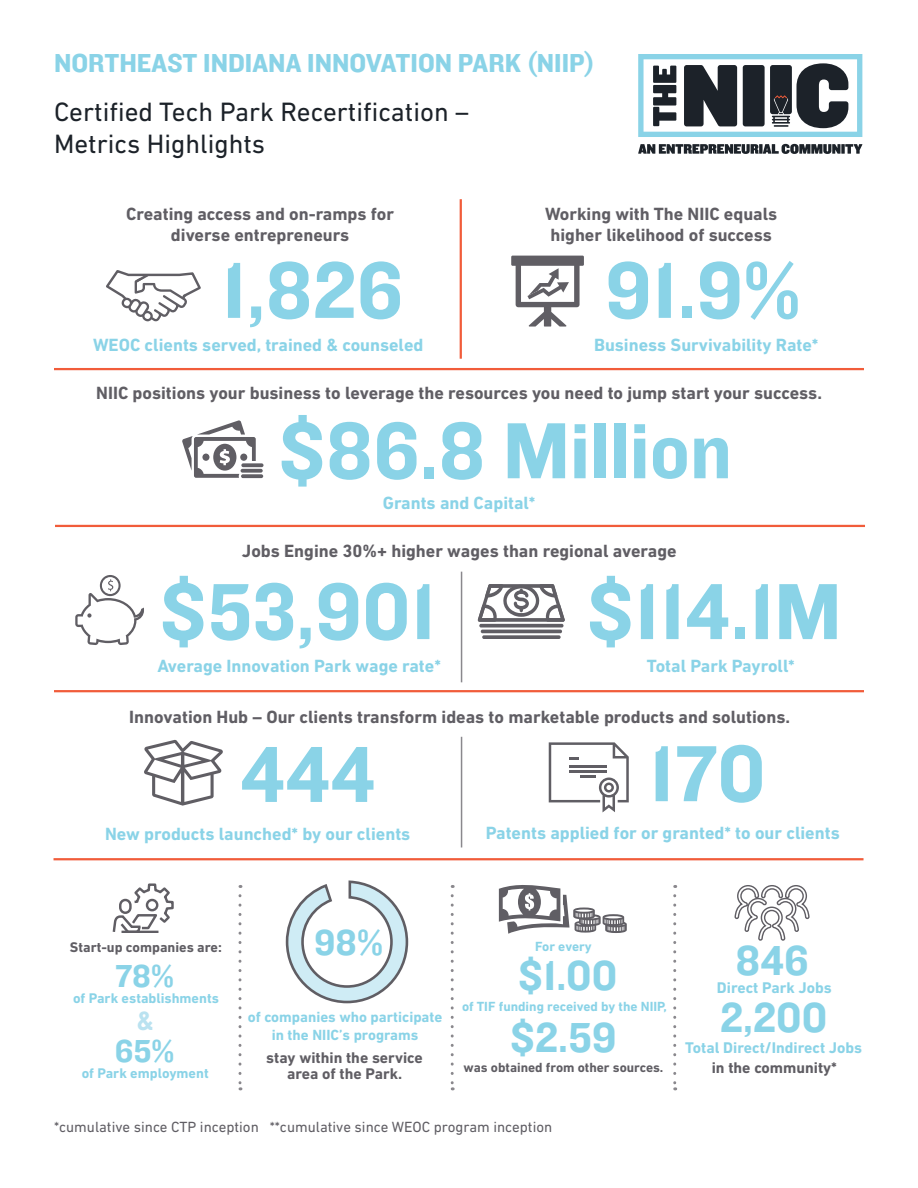
<style>
.page{position:relative;width:918px;height:1188px;background:#fff}
.page>*{position:absolute;margin:0;border:0;box-sizing:border-box;transform-origin:0 0}
.t1{font:82.5px "Knockout HTF51 Middleweight";color:#8ad3e7}
.t2{font:43.5px "Knockout HTF51 Middleweight";color:#8ad3e7}
.t3{font:37.5px "Knockout HTF51 Middleweight";color:#8ad3e7}
.t4{font:33px "Knockout HTF51 Middleweight";color:#8ad3e7}
.t5{font:27px "DIN Next LT Pro";color:#1c2229}
.t6{font:27px "Knockout HTF51 Middleweight";color:#8ad3e7}
.t7{font:700 27px "DIN Next LT Pro";color:#bae2f0}
.t8{font:700 18px/21px "DIN Next LT Pro";color:#605e64;text-align:center}
.t9{font:700 18px "DIN Next LT Pro";color:#8ad3e7}
.t10{font:700 15.75px/16.5px "DIN Next LT Pro";color:#605e64;text-align:center}
.t11{font:700 15.75px "DIN Next LT Pro";color:#8ad3e7}
.t12{font:15px "DIN Next LT Pro";color:#605e64}
.t13{font:700 15px/18px "DIN Next LT Pro";color:#8ad3e7;text-align:center}
.t14{font:700 14.25px "DIN Next LT Pro";color:#8ad3e7}
.t15{font:700 14.25px "DIN Next LT Pro";color:#605e64}
.t16{font:700 13.5px "DIN Next LT Pro";color:#8ad3e7}
.t17{font:700 13.5px "DIN Next LT Pro";color:#605e64}
</style>
<div class="page">
<svg style="left:499px;top:885px;width:128px;height:49px"></svg>
<svg style="left:286px;top:880px;width:122px;height:123px"></svg>
<hr style="left:460px;top:199px;width:2px;height:160px;background:#f15c3a">
<svg style="left:106px;top:270px;width:95px;height:51px"></svg>
<svg style="left:511px;top:256px;width:73px;height:71px"></svg>
<hr style="left:54px;top:368px;width:810px;height:2px;background:#f15c3a">
<hr style="left:55px;top:525px;width:810px;height:2px;background:#f15c3a">
<svg style="left:182px;top:420px;width:74px;height:58px"></svg>
<svg style="left:241px;top:463px;width:23px;height:4px"></svg>
<svg style="left:241px;top:469px;width:22px;height:4px"></svg>
<svg style="left:241px;top:474px;width:22px;height:4px"></svg>
<svg style="left:75px;top:575px;width:69px;height:70px"></svg>
<hr style="left:54px;top:690px;width:810px;height:2px;background:#f15c3a">
<svg style="left:478px;top:584px;width:87px;height:38px"></svg>
<svg style="left:479px;top:624px;width:85px;height:4px"></svg>
<hr style="left:481px;top:630px;width:81px;height:3px;background:#605e64;border-radius:2px">
<svg style="left:482px;top:635px;width:79px;height:4px"></svg>
<hr style="left:54px;top:858px;width:810px;height:2px;background:#f15c3a">
<svg style="left:144px;top:740px;width:79px;height:66px"></svg>
<svg style="left:549px;top:742px;width:80px;height:70px"></svg>
<hr style="left:461px;top:572px;width:1px;height:110px;background:#8a888d">
<hr style="left:461px;top:737px;width:1px;height:110px;background:#8a888d">
<svg style="left:238px;top:896px;width:4px;height:194px"></svg>
<svg style="left:451px;top:896px;width:3px;height:194px"></svg>
<svg style="left:673px;top:896px;width:3px;height:194px"></svg>
<svg style="left:735px;top:885px;width:75px;height:55px"></svg>
<svg style="left:113px;top:883px;width:61px;height:50px"></svg>
<svg style="left:638px;top:144px;width:224px;height:10px;background:#62666b"></svg>
<svg style="left:638px;top:54px;width:224px;height:83px"></svg>
<p class="t6" style="left:54px;top:49px;width:542px">NORTHEAST INDIANA INNOVATION PARK (NIIP)</p>
<p class="t5" style="left:54px;top:96px;width:417px">Certified Tech Park Recertification –</p>
<p class="t5" style="left:54px;top:129px;width:213px">Metrics Highlights</p>
<p class="t8" style="left:126px;top:203px;width:270px">Creating access and on-ramps for diverse entrepreneurs</p>
<p class="t1" style="left:221px;top:247px;width:183px">1,826</p>
<p class="t9" style="left:93px;top:334px;width:332px">WEOC clients served, trained &amp; counseled</p>
<p class="t8" style="left:545px;top:203px;width:234px">Working with The NIIC equals</p>
<p class="t8" style="left:550px;top:224px;width:223px">higher likelihood of success</p>
<p class="t1" style="left:605px;top:247px;width:197px">91.9%</p>
<p class="t9" style="left:594px;top:334px;width:226px">Business Survivability Rate*</p>
<p class="t8" style="left:96px;top:382px;width:727px">NIIC positions your business to leverage the resources you need to jump start your success.</p>
<p class="t1" style="left:278px;top:407px;width:455px">$86.8 Million</p>
<p class="t9" style="left:383px;top:492px;width:154px">Grants and Capital*</p>
<p class="t8" style="left:242px;top:541px;width:436px">Jobs Engine 30%+ higher wages than regional average</p>
<p class="t1" style="left:160px;top:568px;width:278px">$53,901</p>
<p class="t9" style="left:157px;top:656px;width:285px">Average Innovation Park wage rate*</p>
<p class="t1" style="left:587px;top:568px;width:256px">$114.1M</p>
<p class="t9" style="left:647px;top:656px;width:149px">Total Park Payroll*</p>
<p class="t8" style="left:129px;top:706px;width:663px">Innovation Hub – Our clients transform ideas to marketable products and solutions.</p>
<p class="t1" style="left:240px;top:731px;width:137px">444</p>
<p class="t9" style="left:105px;top:823px;width:307px">New products launched* by our clients</p>
<p class="t1" style="left:649px;top:730px;width:118px">170</p>
<p class="t9" style="left:486px;top:822px;width:356px">Patents applied for or granted* to our clients</p>
<p class="t15" style="left:70px;top:939px;width:154px">Start-up companies are:</p>
<p class="t4" style="left:115px;top:958px;width:60px">78%</p>
<p class="t14" style="left:73px;top:990px;width:147px">of Park establishments</p>
<p class="t4" style="left:115px;top:1033px;width:61px">65%</p>
<p class="t7" style="left:137px;top:1005px;width:19px">&amp;</p>
<p class="t14" style="left:82px;top:1065px;width:129px">of Park employment</p>
<p class="t3" style="left:314px;top:922px;width:70px">98%</p>
<p class="t13" style="left:248px;top:1008px;width:196px">of companies who participate in the NIIC’s programs</p>
<p class="t10" style="left:266px;top:1049px;width:158px">stay within the service area of the Park.</p>
<p class="t16" style="left:535px;top:939px;width:58px">For every</p>
<p class="t2" style="left:518px;top:953px;width:101px">$1.00</p>
<p class="t16" style="left:462px;top:998px;width:206px">of TIF funding received by the NIIP,</p>
<p class="t2" style="left:510px;top:1014px;width:108px">$2.59</p>
<p class="t17" style="left:464px;top:1059px;width:201px">was obtained from other sources.</p>
<p class="t12" style="left:54px;top:1119px;width:500px">*cumulative since CTP inception **cumulative since WEOC program inception</p>
<p class="t2" style="left:735px;top:938px;width:75px">846</p>
<p class="t11" style="left:717px;top:979px;width:116px">Direct Park Jobs</p>
<p class="t2" style="left:720px;top:994px;width:109px">2,200</p>
<p class="t10" style="left:712px;top:1059px;width:127px">in the community*</p>
<p class="t11" style="left:685px;top:1038px;width:178px">Total Direct/Indirect Jobs</p>
</div>
